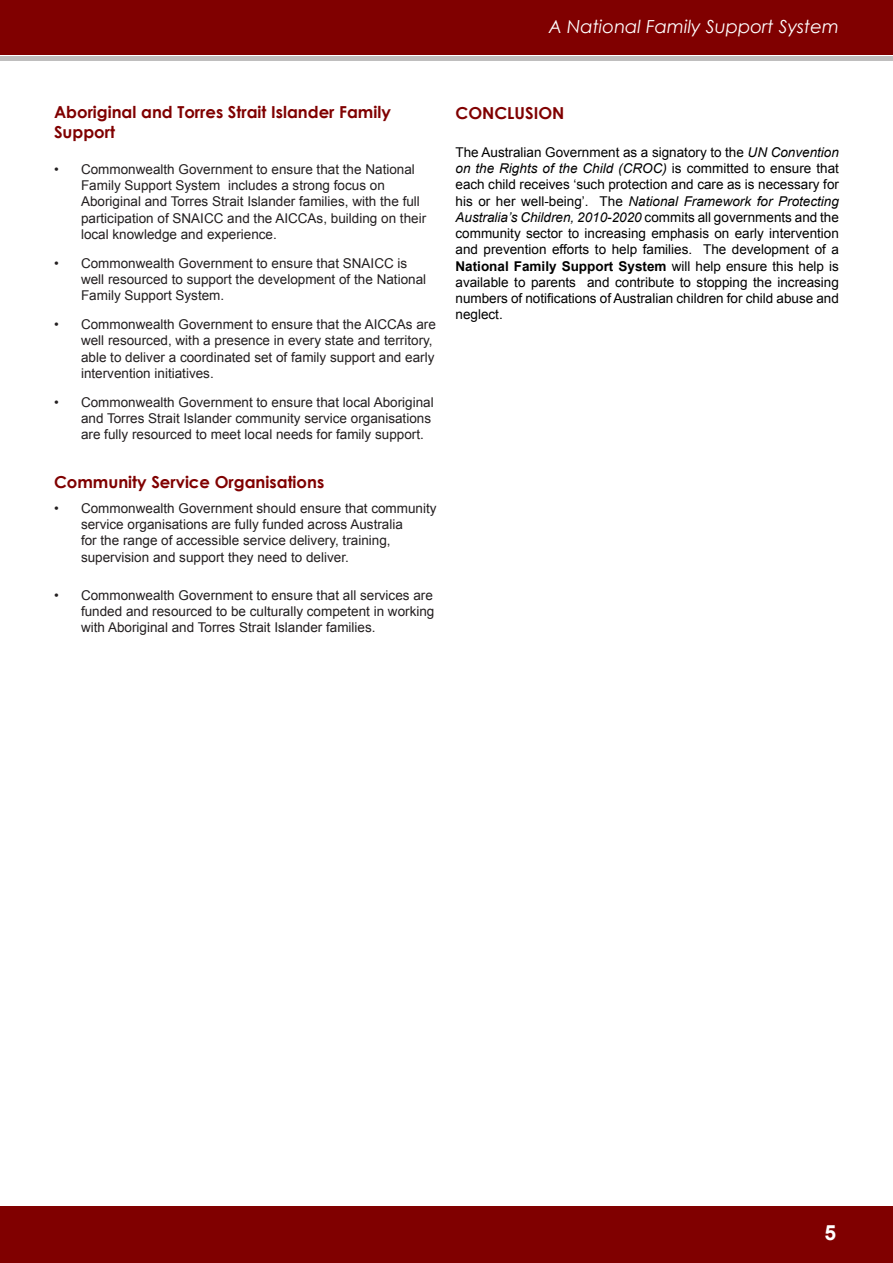
<style>
.page{position:relative;width:893px;height:1263px;background:#fff}
.page>*{position:absolute;margin:0;border:0;box-sizing:border-box;transform-origin:0 0}
.t1{font:700 21px "Arial";color:#fff}
.t2{font:italic 18px "Century Gothic";color:#fff}
.Default{font:700 16.5px/19.8px "Century Gothic";color:#800000}
.List_Paragraph{font:13.5px/16.2px "Arial";color:#231f20}
.Default-2{font:13.5px/16.2px "Arial";color:#000;text-align:justify}
.s1{font-style:italic}
.s2{font-weight:700}
</style>
<div class="page">
<div style="left:0;top:1206px;width:893px;height:57px;background:#800000"></div>
<div style="left:0;top:0;width:893px;height:54px;background:#800000"></div>
<hr style="left:0;top:56px;width:893px;height:4px;background:#bfbebe">
<h2 class="t2" style="left:549px;top:16px;width:292px">A National Family Support System</h2>
<p class="Default" style="left:54px;top:102px;width:338px">Aboriginal and Torres Strait Islander Family<br>Support</p>
<p class="List_Paragraph" style="left:81px;top:161px;width:347px;text-indent:-27px">• Commonwealth Government to ensure that the National Family Support System includes a strong focus on Aboriginal and Torres Strait Islander families, with the full participation of SNAICC and the AICCAs, building on their local knowledge and experience.</p>
<p class="List_Paragraph" style="left:81px;top:255px;width:347px;text-indent:-27px">• Commonwealth Government to ensure that SNAICC is well resourced to support the development of the National<br>Family Support System.</p>
<p class="List_Paragraph" style="left:81px;top:316px;width:356px;text-indent:-27px">• Commonwealth Government to ensure that the AICCAs are well resourced, with a presence in every state and territory, able to deliver a coordinated set of family support and early intervention initiatives.</p>
<p class="List_Paragraph" style="left:81px;top:394px;width:354px;text-indent:-27px">• Commonwealth Government to ensure that local Aboriginal and Torres Strait Islander community service organisations are fully resourced to meet local needs for family support.</p>
<p class="Default" style="left:54px;top:471px;width:272px">Community Service Organisations</p>
<p class="List_Paragraph" style="left:81px;top:500px;width:357px;text-indent:-27px">• Commonwealth Government should ensure that community service organisations are fully funded across Australia<br>for the range of accessible service delivery, training, supervision and support they need to deliver.</p>
<p class="List_Paragraph" style="left:81px;top:587px;width:355px;text-align:justify;text-indent:-27px">• Commonwealth Government to ensure that all services are funded and resourced to be culturally competent in working with Aboriginal and Torres Strait Islander families.</p>
<p class="Default" style="left:455px;top:103px;width:110px">CONCLUSION</p>
<p class="Default-2" style="left:455px;top:144px;width:385px">The Australian Government as a signatory to the <span class="s1">UN Convention on the Rights of the Child (CROC)</span> is committed to ensure that each child receives ‘such protection and care as is necessary for his or her well-being’. The <span class="s1">National Framework for Protecting Australia’s Children, 2010-2020</span> commits all governments and the community sector to increasing emphasis on early intervention and prevention efforts to help families. The development of a <span class="s2">National Family Support System</span> will help ensure this help is available to parents and contribute to stopping the increasing numbers of notifications of Australian children for child abuse and neglect.</p>
<h1 class="t1" style="left:824px;top:1218px;width:13px">5</h1>
</div>
